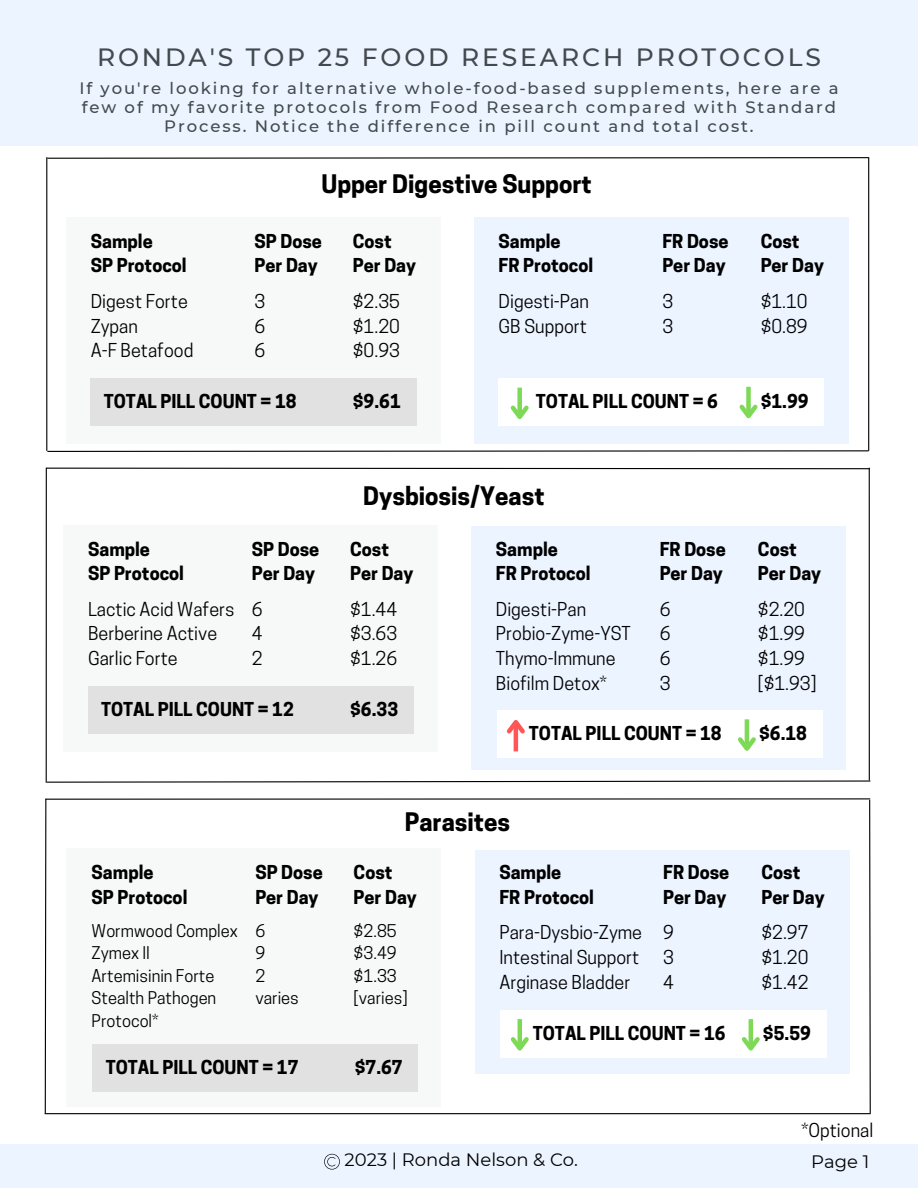
<style>
.page{position:relative;width:918px;height:1188px;background:#fff}
.page>*{position:absolute;margin:0;border:0;box-sizing:border-box;transform-origin:0 0}
.t1{font:500 24.9px "Montserrat";letter-spacing:.115em;color:#43494d}
.t2{font:700 24px "Cooper Hewitt";color:#000}
.t3{font:700 18px/24.8px "Cooper Hewitt";color:#000}
.t4{font:18px/24.8px "Cooper Hewitt";color:#000}
.t5{font:18px "Montserrat";color:#000}
.t6{font:500 16.5px/19.2px "Montserrat";letter-spacing:.115em;color:#43494d;text-align:center}
.t7{font:16.5px/22.5px "Cooper Hewitt";color:#000}
</style>
<div class="page">
<hr style="left:46px;top:157px;width:1px;height:294px;background:#000">
<hr style="left:868px;top:157px;width:1px;height:294px;background:#000">
<svg style="left:46px;top:450px;width:824px;height:2px;background:#6f6f6f"></svg>
<svg style="left:46px;top:157px;width:824px;height:2px;background:#6e6e6e"></svg>
<div style="left:66px;top:218px;width:374px;height:226px;background:#f7f8f8"></div>
<div style="left:91px;top:378px;width:325px;height:47px;background:#e1e1e1"></div>
<div style="left:474px;top:218px;width:374px;height:226px;background:#ecf4ff"></div>
<div style="left:499px;top:378px;width:325px;height:47px;background:#fff"></div>
<div style="left:746px;top:387px;width:5px;height:29px;background:#7ed957"></div>
<svg style="left:739px;top:401px;width:19px;height:18px"></svg>
<div style="left:517px;top:388px;width:5px;height:29px;background:#7ed957"></div>
<svg style="left:510px;top:401px;width:19px;height:18px"></svg>
<div style="left:0;top:1144px;width:918px;height:44px;background:#ecf4ff"></div>
<div style="left:0;top:0;width:918px;height:146px;background:#ecf4ff"></div>
<svg style="left:324px;top:1154px;width:16px;height:16px"></svg>
<svg style="left:47px;top:780px;width:824px;height:3px"></svg>
<div style="left:63px;top:525px;width:374px;height:226px;background:#f7f8f8"></div>
<div style="left:88px;top:686px;width:325px;height:47px;background:#e1e1e1"></div>
<div style="left:471px;top:527px;width:375px;height:243px;background:#ecf4ff"></div>
<div style="left:497px;top:711px;width:325px;height:47px;background:#fff"></div>
<hr style="left:745px;top:719px;width:4px;height:30px;background:#7ed957">
<svg style="left:738px;top:733px;width:18px;height:18px"></svg>
<hr style="left:514px;top:722px;width:4px;height:29px;background:#ff5757">
<svg style="left:507px;top:720px;width:18px;height:18px"></svg>
<hr style="left:46px;top:468px;width:1px;height:315px;background:#000">
<hr style="left:869px;top:468px;width:1px;height:312px;background:#000">
<svg style="left:45px;top:467px;width:825px;height:3px"></svg>
<div style="left:67px;top:849px;width:374px;height:258px;background:#f7f8f8"></div>
<div style="left:93px;top:1045px;width:325px;height:47px;background:#e1e1e1"></div>
<div style="left:475px;top:850px;width:374px;height:224px;background:#ecf4ff"></div>
<div style="left:501px;top:1010px;width:325px;height:48px;background:#fff"></div>
<hr style="left:749px;top:1019px;width:4px;height:29px;background:#7ed957">
<svg style="left:741px;top:1033px;width:19px;height:18px"></svg>
<hr style="left:518px;top:1019px;width:4px;height:29px;background:#7ed957">
<svg style="left:510px;top:1033px;width:19px;height:18px"></svg>
<hr style="left:45px;top:1113px;width:825px;height:1px;background:#000">
<svg style="left:44px;top:798px;width:3px;height:317px"></svg>
<svg style="left:869px;top:799px;width:2px;height:316px"></svg>
<hr style="left:46px;top:798px;width:824px;height:2px;background:#000">
<h1 class="t1" style="left:97px;top:41px;width:725px">RONDA'S TOP 25 FOOD RESEARCH PROTOCOLS</h1>
<p class="t6" style="left:79px;top:79px;width:761px">If you're looking for alternative whole-food-based supplements, here are a few of my favorite protocols from Food Research compared with Standard<br>Process. Notice the difference in pill count and total cost.</p>
<h2 class="t2" style="left:321px;top:175px;width:272px">Upper Digestive Support</h2>
<p class="t3" style="left:91px;top:231px;width:97px">Sample<br>SP Protocol</p>
<p class="t3" style="left:255px;top:231px;width:69px">SP Dose<br>Per Day</p>
<p class="t3" style="left:353px;top:231px;width:65px">Cost<br>Per Day</p>
<p class="t4" style="left:91px;top:291px;width:104px">Digest Forte<br>Zypan<br>A-F Betafood</p>
<p class="t4" style="left:255px;top:291px;width:12px;text-align:justify">3<br>6<br>6</p>
<p class="t4" style="left:353px;top:291px;width:49px;text-align:justify">$2.35 $1.20 $0.93</p>
<p class="t3" style="left:104px;top:391px;width:194px">TOTAL PILL COUNT = 18</p>
<p class="t3" style="left:353px;top:391px;width:49px">$9.61</p>
<p class="t3" style="left:499px;top:231px;width:96px">Sample<br>FR Protocol</p>
<p class="t3" style="left:662px;top:231px;width:68px">FR Dose<br>Per Day</p>
<p class="t3" style="left:761px;top:231px;width:65px">Cost<br>Per Day</p>
<p class="t4" style="left:499px;top:291px;width:92px">Digesti-Pan<br>GB Support</p>
<p class="t4" style="left:662px;top:291px;width:12px">3<br>3</p>
<p class="t4" style="left:761px;top:291px;width:49px">$1.10 $0.89</p>
<p class="t3" style="left:536px;top:391px;width:183px">TOTAL PILL COUNT = 6</p>
<p class="t3" style="left:761px;top:391px;width:49px">$1.99</p>
<h2 class="t2" style="left:363px;top:487px;width:183px">Dysbiosis/Yeast</h2>
<p class="t3" style="left:496px;top:539px;width:96px">Sample<br>FR Protocol</p>
<p class="t3" style="left:660px;top:539px;width:68px">FR Dose<br>Per Day</p>
<p class="t3" style="left:758px;top:539px;width:65px">Cost<br>Per Day</p>
<p class="t4" style="left:496px;top:599px;width:136px">Digesti-Pan<br>Probio-Zyme-YST<br>Thymo-Immune<br>Biofilm Detox*</p>
<p class="t4" style="left:660px;top:599px;width:12px;text-align:justify">6<br>6<br>6<br>3</p>
<p class="t4" style="left:758px;top:599px;width:60px">$2.20 $1.99 $1.99 [$1.93]</p>
<p class="t3" style="left:88px;top:539px;width:97px">Sample<br>SP Protocol</p>
<p class="t3" style="left:252px;top:539px;width:69px">SP Dose<br>Per Day</p>
<p class="t3" style="left:350px;top:539px;width:65px">Cost<br>Per Day</p>
<p class="t4" style="left:88px;top:599px;width:148px">Lactic Acid Wafers<br>Berberine Active<br>Garlic Forte</p>
<p class="t4" style="left:252px;top:599px;width:12px;text-align:justify">6<br>4<br>2</p>
<p class="t4" style="left:350px;top:599px;width:49px;text-align:justify">$1.44 $3.63 $1.26</p>
<p class="t3" style="left:101px;top:699px;width:194px">TOTAL PILL COUNT = 12</p>
<p class="t3" style="left:350px;top:699px;width:49px">$6.33</p>
<p class="t3" style="left:529px;top:723px;width:194px">TOTAL PILL COUNT = 18</p>
<p class="t3" style="left:759px;top:723px;width:49px">$6.18</p>
<h2 class="t2" style="left:405px;top:813px;width:107px">Parasites</h2>
<p class="t3" style="left:499px;top:862px;width:96px">Sample<br>FR Protocol</p>
<p class="t3" style="left:663px;top:862px;width:68px">FR Dose<br>Per Day</p>
<p class="t3" style="left:761px;top:862px;width:65px">Cost<br>Per Day</p>
<p class="t4" style="left:499px;top:922px;width:144px">Para-Dysbio-Zyme<br>Intestinal Support<br>Arginase Bladder</p>
<p class="t4" style="left:663px;top:922px;width:12px;text-align:justify">9<br>3<br>4</p>
<p class="t4" style="left:761px;top:922px;width:49px;text-align:justify">$2.97 $1.20 $1.42</p>
<p class="t3" style="left:92px;top:862px;width:97px">Sample<br>SP Protocol</p>
<p class="t3" style="left:255px;top:862px;width:69px">SP Dose<br>Per Day</p>
<p class="t3" style="left:354px;top:862px;width:65px">Cost<br>Per Day</p>
<p class="t7" style="left:92px;top:922px;width:148px">Wormwood Complex<br>Zymex II<br>Artemisinin Forte<br>Stealth Pathogen<br>Protocol*</p>
<p class="t7" style="left:255px;top:922px;width:45px">6<br>9<br>2 varies</p>
<p class="t7" style="left:354px;top:922px;width:55px">$2.85 $3.49 $1.33 [varies]</p>
<p class="t3" style="left:533px;top:1023px;width:194px">TOTAL PILL COUNT = 16</p>
<p class="t3" style="left:763px;top:1023px;width:49px">$5.59</p>
<p class="t3" style="left:106px;top:1058px;width:194px">TOTAL PILL COUNT = 17</p>
<p class="t3" style="left:355px;top:1058px;width:49px">$7.67</p>
<p class="t5" style="left:345px;top:1149px;width:235px">2023 | Ronda Nelson &amp; Co.</p>
<p class="t4" style="left:801px;top:1121px;width:73px">*Optional</p>
<p class="t5" style="left:811px;top:1150px;width:59px">Page 1</p>
</div>
